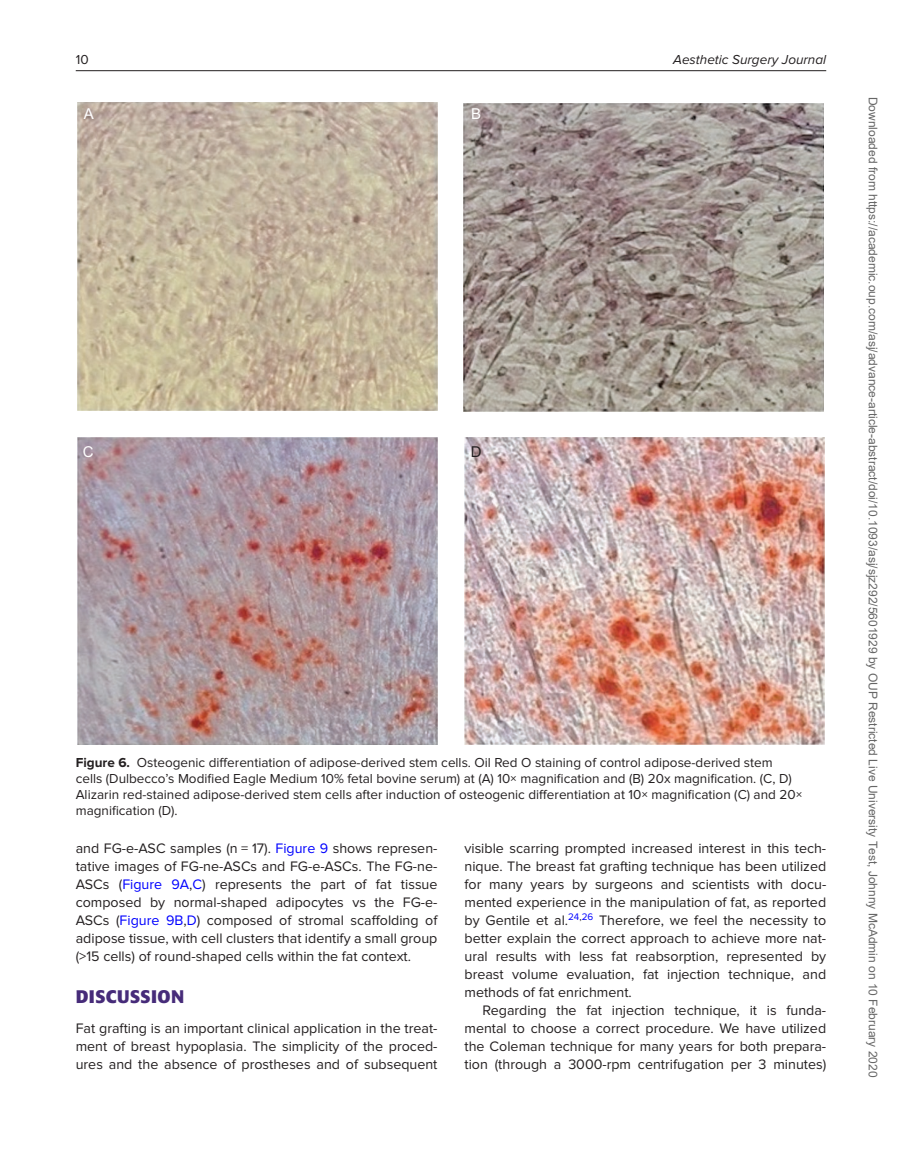
<style>
.page{position:relative;width:902px;height:1174px;background:#fff}
.page>*{position:absolute;margin:0;border:0;box-sizing:border-box;transform-origin:0 0}
.t1{font:700 18px "Formata";letter-spacing:.02em;color:#462b79}
.t2{font:15px "Arial";color:#fff}
.t3{font:15px "Arial";color:#231f20}
.t4{font:14.25px/18px "Proxima Nova";color:#231f20;text-align:justify}
.t5{font:13.5px/15.8px "Proxima Nova";color:#231f20}
.t6{font:italic 13.5px "Proxima Nova";color:#231f20}
.t7{font:12px "Arial";color:#666}
.s1{font-weight:700}
.s2{color:#00f}
</style>
<div class="page">
<hr style="left:76px;top:70px;width:750px;height:1px;background:#231f20">
<img style="left:77px;top:102px;width:360px;height:308px">
<img style="left:463px;top:103px;width:360px;height:308px">
<img style="left:77px;top:437px;width:360px;height:307px">
<img style="left:464px;top:437px;width:360px;height:307px">
<p class="t5" style="left:76px;top:52px;width:14px">10</p>
<p class="t6" style="left:673px;top:54px;width:154px">Aesthetic Surgery Journal</p>
<p class="t2" style="left:84px;top:103px;width:12px">A</p>
<p class="t2" style="left:471px;top:103px;width:12px">B</p>
<p class="t2" style="left:83px;top:442px;width:12px">C</p>
<p class="t3" style="left:471px;top:442px;width:12px">D</p>
<p class="t5" style="left:76px;top:755px;width:728px"><span class="s1">Figure 6.</span> Osteogenic differentiation of adipose-derived stem cells. Oil Red O staining of control adipose-derived stem cells (Dulbecco’s Modified Eagle Medium 10% fetal bovine serum) at (A) 10× magnification and (B) 20x magnification. (C, D)<br>Alizarin red-stained adipose-derived stem cells after induction of osteogenic differentiation at 10× magnification (C) and 20× magnification (D).</p>
<p class="t4" style="left:76px;top:839px;width:363px">and FG-e-ASC samples (n = 17). <span class="s2">Figure 9</span> shows represen&shy;tative images of FG-ne-ASCs and FG-e-ASCs. The FG-ne-ASCs (<span class="s2">Figure 9A</span>,<span class="s2">C</span>) represents the part of fat tissue composed by normal-shaped adipocytes vs the FG-e-ASCs (<span class="s2">Figure 9B</span>,<span class="s2">D</span>) composed of stromal scaffolding of adipose tissue, with cell clusters that identify a small group (&gt;15 cells) of round-shaped cells within the fat context.</p>
<p class="t1" style="left:76px;top:985px;width:110px">DISCUSSION</p>
<p class="t4" style="left:76px;top:1019px;width:363px">Fat grafting is an important clinical application in the treat&shy;ment of breast hypoplasia. The simplicity of the proced&shy;ures and the absence of prostheses and of subsequent</p>
<p class="t4" style="left:464px;top:839px;width:363px">visible scarring prompted increased interest in this tech&shy;nique. The breast fat grafting technique has been utilized for many years by surgeons and scientists with docu&shy;mented experience in the manipulation of fat, as reported by Gentile et al.<sup>24</sup><sup>,</sup><sup>26</sup> Therefore, we feel the necessity to better explain the correct approach to achieve more nat&shy;ural results with less fat reabsorption, represented by breast volume evaluation, fat injection technique, and methods of fat enrichment.</p>
<p class="t4" style="left:464px;top:1001px;width:363px;text-indent:18px">Regarding the fat injection technique, it is funda&shy;mental to choose a correct procedure. We have utilized the Coleman technique for many years for both prepara&shy;tion (through a 3000-rpm centrifugation per 3 minutes)</p>
<p class="t7" style="left:877px;top:96px;width:982px;rotate:90deg">Downloaded from https://academic.oup.com/asj/advance-article-abstract/doi/10.1093/asj/sjz292/5601929 by OUP Restricted Live University Test, Johnny McAdmin on 10 February 2020</p>
</div>
